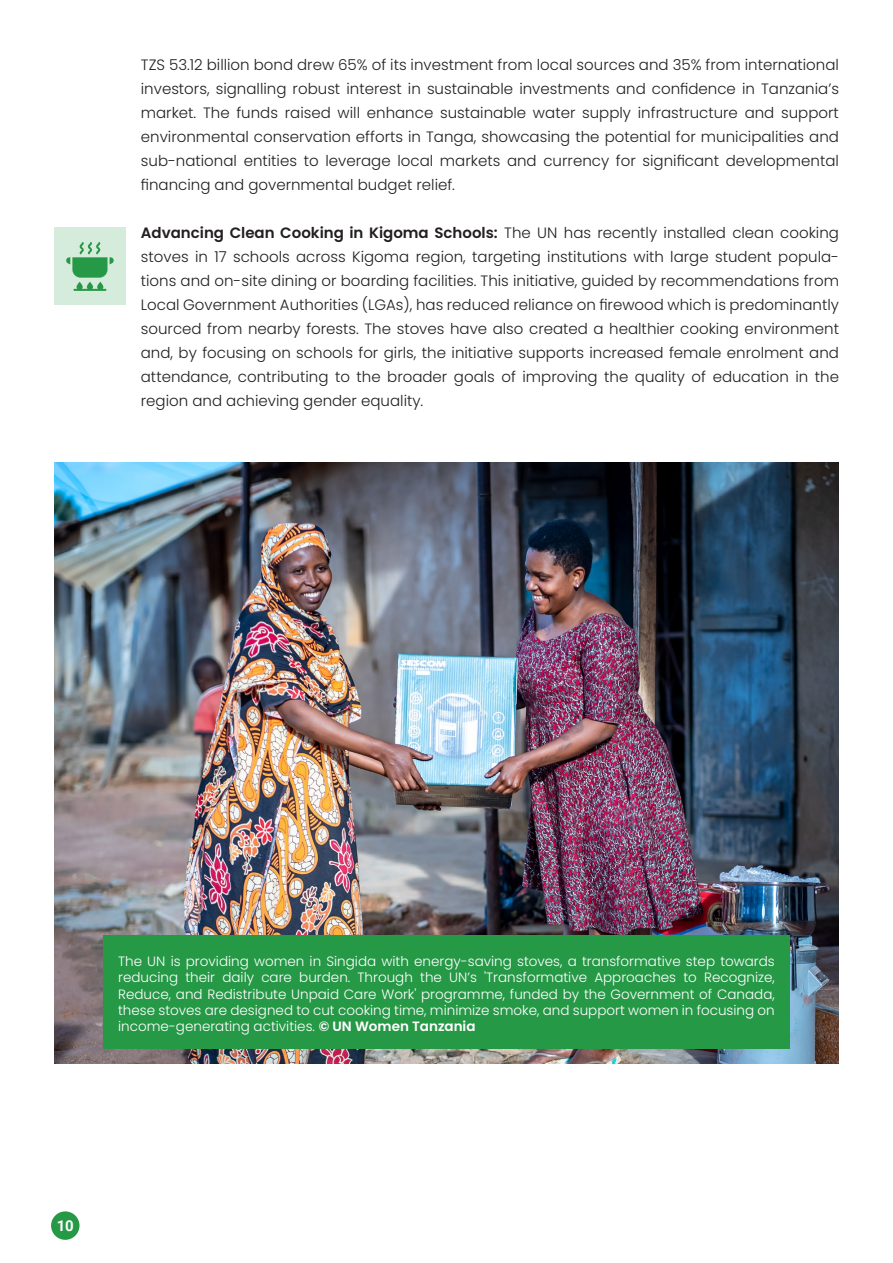
<style>
.page{position:relative;width:893px;height:1263px;background:#fff}
.page>*{position:absolute;margin:0;border:0;box-sizing:border-box;transform-origin:0 0}
.t1{font:300 15px/24px "Poppins";color:#231f20;text-align:justify}
.t2{font:700 15px "Roboto";color:#fff}
.t3{font:300 13.5px/16.2px "Poppins";color:#fff;text-align:justify}
.s1{font-weight:600}
</style>
<div class="page">
<div style="left:51px;top:1211px;width:28px;height:29px;background:#269947;border-radius:50%"></div>
<img style="left:54px;top:462px;width:785px;height:602px">
<div style="left:103px;top:934px;width:687px;height:114px;background:#269947"></div>
<div style="left:54px;top:228px;width:72px;height:77px;background:#d5ebdb"></div>
<svg style="left:66px;top:242px;width:48px;height:49px"></svg>
<p class="t1" style="left:141px;top:53px;width:700px">TZS 53.12 billion bond drew 65% of its investment from local sources and 35% from international investors, signalling robust interest in sustainable investments and confidence in Tanzania’s market. The funds raised will enhance sustainable water supply infrastructure and support environmental conservation efforts in Tanga, showcasing the potential for municipalities and sub-national entities to leverage local markets and currency for significant developmental financing and governmental budget relief.</p>
<p class="t1" style="left:141px;top:221px;width:700px"><span class="s1">Advancing Clean Cooking in Kigoma Schools:</span> The UN has recently installed clean cooking stoves in 17 schools across Kigoma region, targeting institutions with large student popula&shy;tions and on-site dining or boarding facilities. This initiative, guided by recommendations from Local Government Authorities (LGAs), has reduced reliance on firewood which is predominantly sourced from nearby forests. The stoves have also created a healthier cooking environment and, by focusing on schools for girls, the initiative supports increased female enrolment and attendance, contributing to the broader goals of improving the quality of education in the region and achieving gender equality.</p>
<p class="t3" style="left:118px;top:953px;width:658px">The UN is providing women in Singida with energy-saving stoves, a transformative step towards reducing their daily care burden. Through the UN’s 'Transformative Approaches to Recognize, Reduce, and Redistribute Unpaid Care Work' programme, funded by the Government of Canada, these stoves are designed to cut cooking time, minimize smoke, and support women in focusing on income-generating activities. <span class="s1">© UN Women Tanzania</span></p>
<p class="t2" style="left:57px;top:1215px;width:19px">10</p>
</div>
